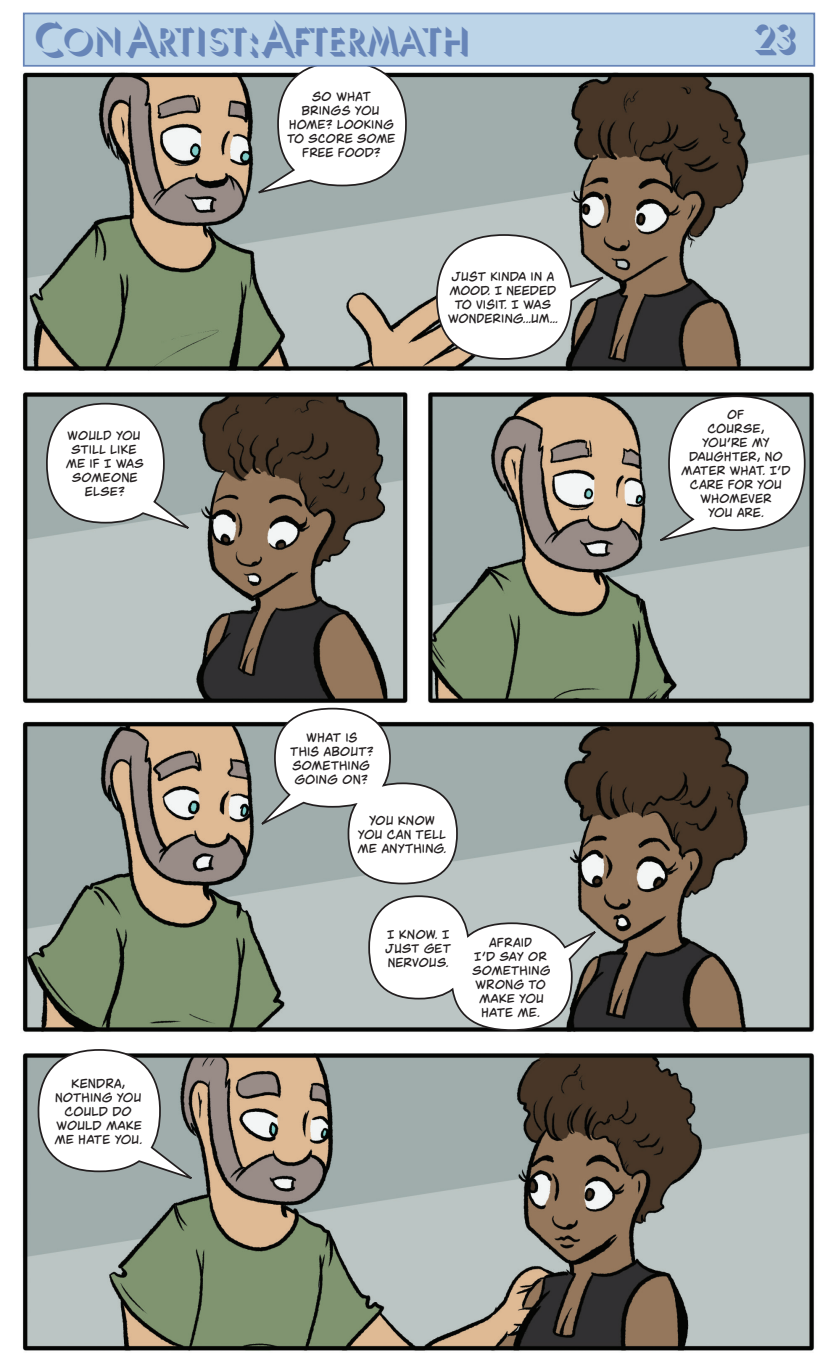
<style>
.page{position:relative;width:836px;height:1365px;background:#fff}
.page>*{position:absolute;margin:0;border:0;box-sizing:border-box;transform-origin:0 0}
.t1{font:49px "Chronik";color:#6785b8}
.t2{font:42px "Chronik";color:#6785b8}
.t3{font:14.88px/14px "Collect Em All BB";color:#231f20;text-align:center}
</style>
<div class="page">
<img style="left:22px;top:52px;width:794px;height:1299px">
<svg style="left:249px;top:67px;width:158px;height:130px"></svg>
<svg style="left:435px;top:233px;width:177px;height:128px"></svg>
<svg style="left:45px;top:402px;width:152px;height:131px"></svg>
<svg style="left:651px;top:394px;width:155px;height:150px"></svg>
<svg style="left:254px;top:707px;width:204px;height:178px"></svg>
<svg style="left:367px;top:894px;width:236px;height:138px"></svg>
<svg style="left:37px;top:1048px;width:163px;height:135px"></svg>
<div style="left:23px;top:13px;width:792px;height:54px;background:#bdd5e8;border:2px solid #6785b8"></div>
<h1 class="t1" style="left:34px;top:9px;width:438px">ConArtist:Aftermath</h1>
<h2 class="t2" style="left:755px;top:13px;width:43px">23</h2>
<p class="t3" style="left:66px;top:429px;width:80px">WOULD YOU<br>STILL LIKE<br>ME IF I WAS<br>SOMEONE<br>ELSE?</p>
<p class="t3" style="left:54px;top:1076px;width:89px">KENDRA,<br>NOTHING YOU<br>COULD DO<br>WOULD MAKE<br>ME HATE YOU.</p>
<p class="t3" style="left:287px;top:89px;width:110px">SO WHAT<br>BRINGS YOU<br>HOME? LOOKING<br>TO SCORE SOME<br>FREE FOOD?</p>
<p class="t3" style="left:447px;top:270px;width:112px">JUST KINDA IN A<br>MOOD. I NEEDED<br>TO VISIT. I WAS<br>WONDERING...UM...</p>
<p class="t3" style="left:290px;top:730px;width:85px">WHAT IS<br>THIS ABOUT?<br>SOMETHING<br>GOING ON?</p>
<p class="t3" style="left:357px;top:813px;width:90px">YOU KNOW<br>YOU CAN TELL<br>ME ANYTHING.</p>
<p class="t3" style="left:385px;top:927px;width:67px;text-align:justify">I KNOW. I JUST GET NERVOUS.</p>
<p class="t3" style="left:472px;top:935px;width:80px">AFRAID<br>I’D SAY OR<br>SOMETHING<br>WRONG TO<br>MAKE YOU<br>HATE ME.</p>
<p class="t3" style="left:681px;top:408px;width:111px">OF<br>COURSE,<br>YOU’RE MY<br>DAUGHTER, NO<br>MATER WHAT. I’D<br>CARE FOR YOU<br>WHOMEVER<br>YOU ARE.</p>
</div>
